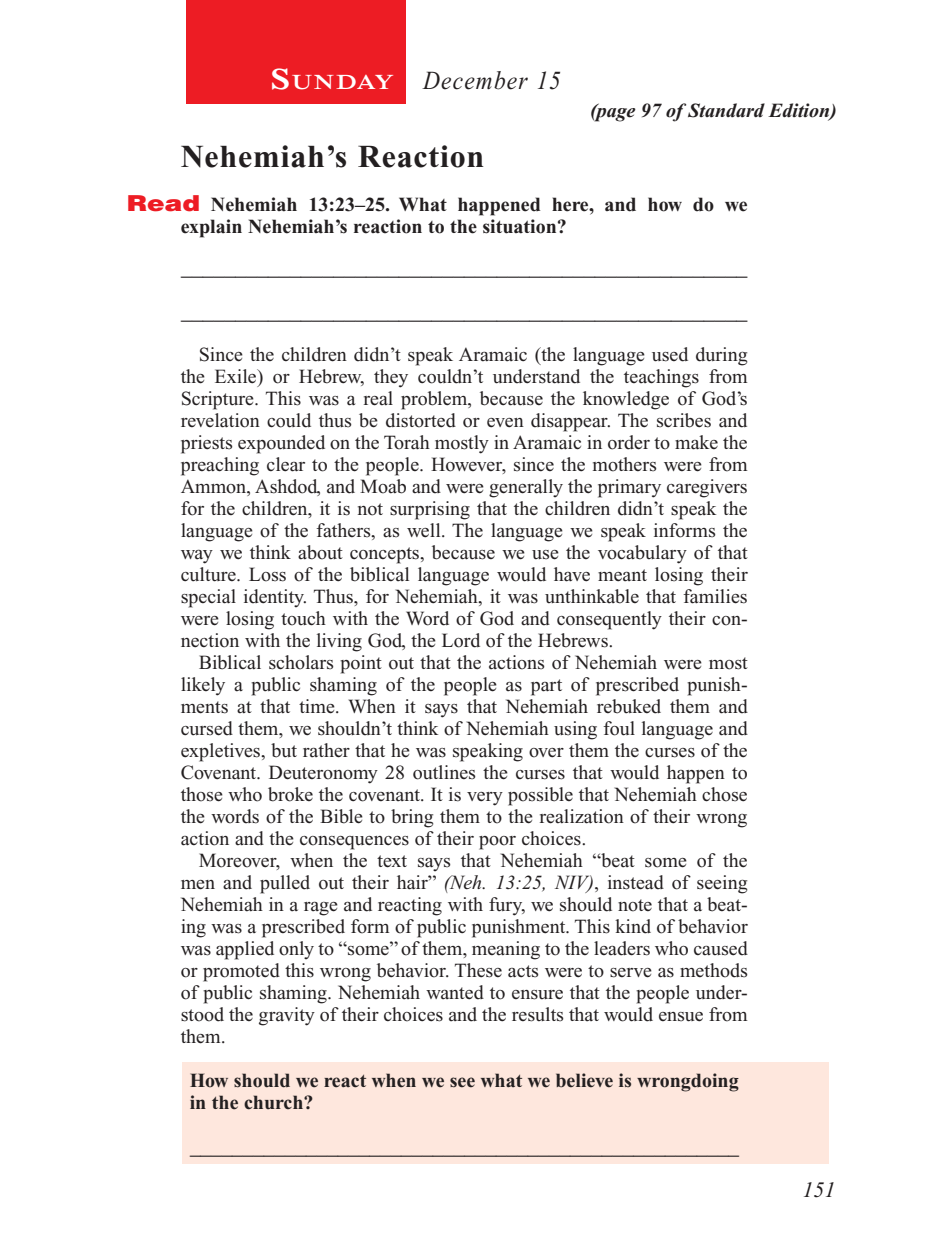
<style>
.page{position:relative;width:936px;height:1260px;background:#fff}
.page>*{position:absolute;margin:0;border:0;box-sizing:border-box;transform-origin:0 0}
.Head{font:700 32px "Times New Roman PS Std";letter-spacing:.025em;color:#231f20}
.Lesson_Dates{font:italic 26px "Times New Roman PS Std";letter-spacing:.05em;color:#231f20;scale:.9 1}
.Blank_Lines{font:22px "Times New Roman PS Std";color:#231f20}
.Blank_Lines_In_Scree{font:22px "Times New Roman PS Std";color:#231f20;scale:.96 1}
.PageNumbers{font:italic 22px "Times New Roman PS Std";color:#231f20}
.Daily_Header{font:600 21px "Times NRMT Std";letter-spacing:.045em;color:#fff;scale:1.1 1}
.Body{font:20px/22px "Times New Roman PS Std";color:#231f20}
.Question_NO_SB{font:700 20px/22px "Times New Roman PS Std";color:#231f20}
.x-screened_box-text{font:700 20px/22px "Times New Roman PS Std";color:#231f20}
.Page_from_SE{font:italic 700 20px "Times New Roman PS Std";color:#231f20}
.s1{font-size:30px}
.s2{font-family:"Helvetica LT Std";font-weight:900;font-size:22px;color:#ed1c24}
.s3{font-style:italic}
</style>
<div class="page">
<div style="left:186px;top:0;width:220px;height:103px;background:#ed1c24"></div>
<div style="left:183px;top:1062px;width:646px;height:102px;background:#fee7dd"></div>
<p class="Daily_Header" style="left:270px;top:70px;width:114px"><span class="s1">S</span>UNDAY</p>
<p class="Lesson_Dates" style="left:423px;top:66px;width:154px">December 15</p>
<p class="Page_from_SE" style="left:590px;top:100px;width:248px">(page 97 of Standard Edition)</p>
<p class="Head" style="left:181px;top:138px;width:305px">Nehemiah’s Reaction</p>
<p class="Question_NO_SB" style="left:181px;top:193px;width:568px;text-indent:-54px"><span class="s2">Read</span> Nehemiah 13:23–25. What happened here, and how do we explain Nehemiah’s reaction to the situation?</p>
<p class="Blank_Lines" style="left:181px;top:255px;width:568px">____________________________________________________</p>
<p class="Blank_Lines" style="left:181px;top:299px;width:568px">____________________________________________________</p>
<p class="Body" style="left:181px;top:343px;width:569px;text-indent:18px">Since the children didn’t speak Aramaic (the language used during the Exile) or Hebrew, they couldn’t understand the teachings from Scripture. This was a real problem, because the knowledge of God’s revelation could thus be distorted or even disappear. The scribes and priests expounded on the Torah mostly in Aramaic in order to make the preaching clear to the people. However, since the mothers were from Ammon, Ashdod, and Moab and were generally the primary caregivers for the children, it is not surprising that the children didn’t speak the language of the fathers, as well. The language we speak informs the way we think about concepts, because we use the vocabulary of that culture. Loss of the biblical language would have meant losing their special identity. Thus, for Nehemiah, it was unthinkable that families were losing touch with the Word of God and consequently their con&shy;nection with the living God, the Lord of the Hebrews.</p>
<p class="Body" style="left:181px;top:651px;width:569px;text-align:justify;text-indent:18px">Biblical scholars point out that the actions of Nehemiah were most likely a public shaming of the people as part of prescribed punish&shy;ments at that time. When it says that Nehemiah rebuked them and cursed them, we shouldn’t think of Nehemiah using foul language and expletives, but rather that he was speaking over them the curses of the Covenant. Deuteronomy 28 outlines the curses that would happen to those who broke the covenant. It is very possible that Nehemiah chose the words of the Bible to bring them to the realization of their wrong action and the consequences of their poor choices.</p>
<p class="Body" style="left:181px;top:849px;width:569px;text-indent:18px">Moreover, when the text says that Nehemiah “beat some of the men and pulled out their hair” <span class="s3">(Neh. 13:25, NIV)</span>, instead of seeing Nehemiah in a rage and reacting with fury, we should note that a beat&shy;ing was a prescribed form of public punishment. This kind of behavior was applied only to “some” of them, meaning to the leaders who caused or promoted this wrong behavior. These acts were to serve as methods of public shaming. Nehemiah wanted to ensure that the people under&shy;stood the gravity of their choices and the results that would ensue from them.</p>
<p class="x-screened_box-text" style="left:190px;top:1069px;width:550px">How should we react when we see what we believe is wrongdoing in the church?</p>
<p class="Blank_Lines_In_Scree" style="left:190px;top:1134px;width:573px">____________________________________________________</p>
<p class="PageNumbers" style="left:802px;top:1178px;width:34px">151</p>
</div>
